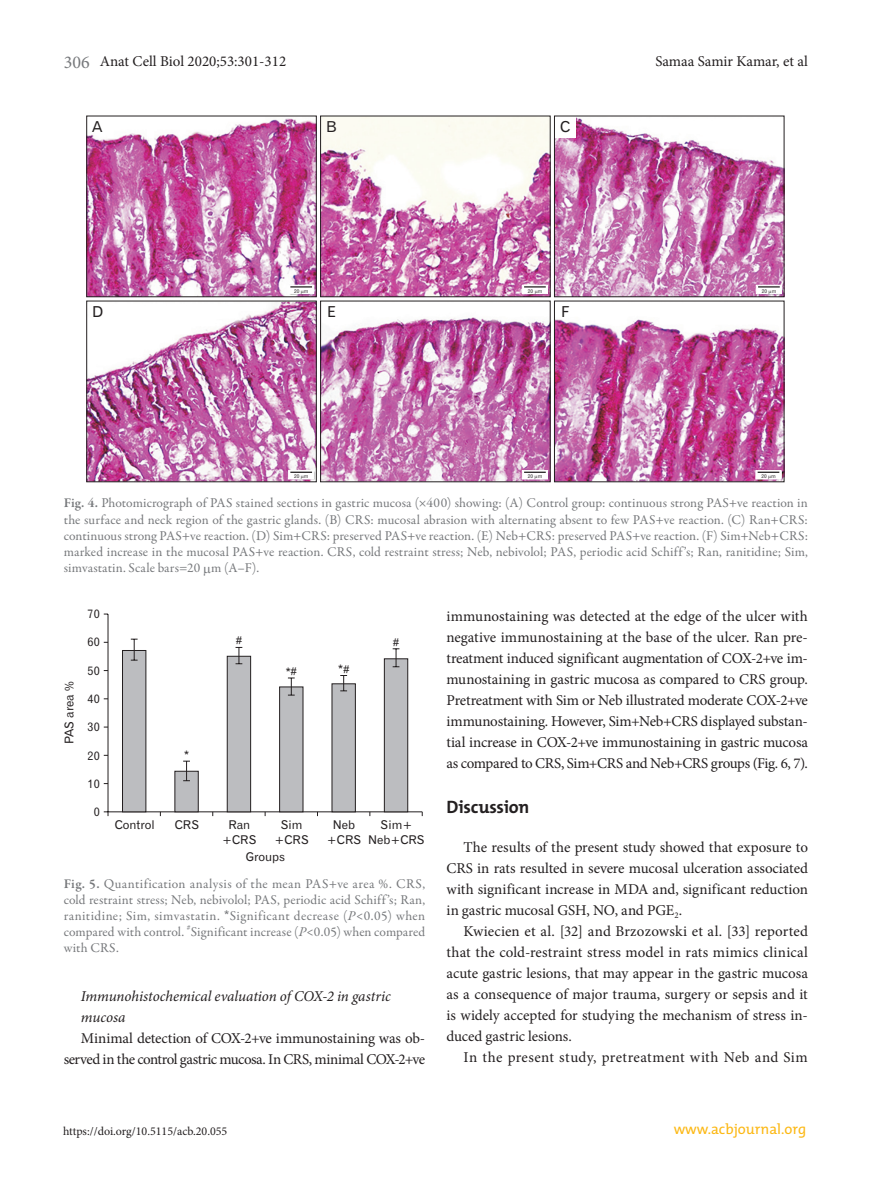
<style>
.page{position:relative;width:893px;height:1191px;background:#fff}
.page>*{position:absolute;margin:0;border:0;box-sizing:border-box;transform-origin:0 0}
.서론{font:700 18px "The Mix";letter-spacing:-.015em;color:#231f20}
.본문{font:15px/21px "Minion Pro";letter-spacing:-.005em;color:#231f20;text-align:justify}
._1__제목_2nd{font:italic 15px/21px "Minion Pro";letter-spacing:-.005em;color:#231f20}
.본문-2{font:15px "Minion Pro";letter-spacing:.02em;color:#231f20}
.t1{font:15px "Gothic 720 BT Roman B";color:#231f20}
.t2{font:14.7px "The Mix";color:#fcb814}
.그림설명{font:13.5px/16.2px "Garamond Premr Pro";letter-spacing:.01em;color:#76787b;text-align:justify}
.t3{font:12.9px "Arial";color:#231f20}
.t4{font:12px/14.4px "Gothic 720 BT Roman B";color:#231f20;text-align:center}
.t5{font:12px "Minion Pro";color:#231f20}
.t6{font:10.5px "Arial";color:#231f20}
.그림설명-2{font:7.8px "Garamond Premr Pro";color:#76787b}
.t7{font:5.25px "Gothic 720 BT Roman B";color:#231f20}
.s1{font-size:18px;color:#76787b}
.s2{font-weight:600}
.s3{font-size:10.5px}
.s4{font-family:"Arial"}
.s5{font-style:italic}
</style>
<div class="page">
<svg style="left:103px;top:613px;width:320px;height:199px"></svg>
<div style="left:122px;top:650px;width:24px;height:162px;background:#bcbdc0;border:1px solid #231f20"></div>
<svg style="left:131px;top:638px;width:7px;height:22px"></svg>
<div style="left:174px;top:771px;width:25px;height:41px;background:#bcbdc0;border:1px solid #231f20"></div>
<svg style="left:183px;top:760px;width:7px;height:21px"></svg>
<div style="left:227px;top:656px;width:24px;height:156px;background:#bcbdc0;border:1px solid #231f20"></div>
<svg style="left:236px;top:647px;width:6px;height:17px"></svg>
<div style="left:279px;top:686px;width:24px;height:126px;background:#bcbdc0;border:1px solid #231f20"></div>
<svg style="left:288px;top:677px;width:7px;height:18px"></svg>
<div style="left:332px;top:683px;width:24px;height:129px;background:#bcbdc0;border:1px solid #231f20"></div>
<svg style="left:340px;top:675px;width:7px;height:16px"></svg>
<div style="left:384px;top:658px;width:24px;height:154px;background:#bcbdc0;border:1px solid #231f20"></div>
<svg style="left:393px;top:648px;width:6px;height:19px"></svg>
<svg style="left:86px;top:116px;width:699px;height:366px"></svg>
<div style="left:288px;top:470px;width:26px;height:9px;background:#fff"></div>
<hr style="left:290px;top:471px;width:22px;height:2px;background:#231f20">
<div style="left:522px;top:470px;width:26px;height:9px;background:#fff"></div>
<hr style="left:524px;top:471px;width:22px;height:2px;background:#231f20">
<div style="left:756px;top:470px;width:25px;height:9px;background:#fff"></div>
<hr style="left:758px;top:471px;width:21px;height:2px;background:#231f20">
<div style="left:288px;top:285px;width:26px;height:9px;background:#fff"></div>
<div style="left:522px;top:285px;width:26px;height:9px;background:#fff"></div>
<div style="left:756px;top:285px;width:26px;height:9px;background:#fff"></div>
<svg style="left:290px;top:286px;width:22px;height:8px"></svg>
<svg style="left:524px;top:286px;width:22px;height:8px"></svg>
<svg style="left:758px;top:286px;width:22px;height:8px"></svg>
<p class="본문" style="left:64px;top:50px;width:224px"><span class="s1">306</span> Anat Cell Biol 2020;53:301-312</p>
<p class="본문" style="left:655px;top:50px;width:154px">Samaa Samir Kamar, et al</p>
<p class="t1" style="left:92px;top:118px;width:12px">A</p>
<p class="t1" style="left:326px;top:118px;width:12px">B</p>
<p class="t1" style="left:560px;top:118px;width:12px">C</p>
<p class="t7" style="left:294px;top:288px;width:16px">20 m</p>
<p class="t7" style="left:528px;top:288px;width:16px">20 m</p>
<p class="t7" style="left:762px;top:288px;width:16px">20 m</p>
<p class="t1" style="left:92px;top:303px;width:13px">D</p>
<p class="t1" style="left:327px;top:303px;width:10px">E</p>
<p class="t1" style="left:561px;top:303px;width:10px">F</p>
<p class="t7" style="left:294px;top:473px;width:16px">20 m</p>
<p class="t7" style="left:528px;top:473px;width:16px">20 m</p>
<p class="t7" style="left:761px;top:473px;width:16px">20 m</p>
<p class="그림설명" style="left:64px;top:495px;width:746px"><span class="s2">Fig. 4.</span> Photomicrograph of PAS stained sections in gastric mucosa (×400) showing: (A) Control group: continuous strong PAS+ve reaction in the surface and neck region of the gastric glands. (B) CRS: mucosal abrasion with alternating absent to few PAS+ve reaction. (C) Ran+CRS: continuous strong PAS+ve reaction. (D) Sim+CRS: preserved PAS+ve reaction. (E) Neb+CRS: preserved PAS+ve reaction. (F) Sim+Neb+CRS: marked increase in the mucosal PAS+ve reaction. CRS, cold restraint stress; Neb, nebivolol; PAS, periodic acid Schiff’s; Ran, ranitidine; Sim, simvastatin. Scale bars=20 m (A–F).</p>
<p class="t4" style="left:62px;top:744px;width:64px;rotate:-90deg">PAS area %</p>
<p class="t4" style="left:88px;top:607px;width:14px">70</p>
<p class="t4" style="left:88px;top:635px;width:14px">60</p>
<p class="t4" style="left:88px;top:663px;width:14px">50</p>
<p class="t4" style="left:88px;top:691px;width:14px">40</p>
<p class="t4" style="left:88px;top:720px;width:14px">30</p>
<p class="t4" style="left:88px;top:748px;width:14px">20</p>
<p class="t4" style="left:88px;top:776px;width:14px">10</p>
<p class="t4" style="left:94px;top:804px;width:8px">0</p>
<p class="t6" style="left:236px;top:636px;width:7px">#</p>
<p class="t6" style="left:393px;top:637px;width:7px">#</p>
<p class="t3" style="left:184px;top:750px;width:7px">*</p>
<p class="t3" style="left:286px;top:666px;width:12px">*<span class="s3">#</span></p>
<p class="t3" style="left:338px;top:664px;width:12px">*<span class="s3">#</span></p>
<p class="t4" style="left:115px;top:817px;width:42px">Control</p>
<p class="t4" style="left:175px;top:817px;width:26px">CRS</p>
<p class="t4" style="left:222px;top:817px;width:36px">Ran +CRS</p>
<p class="t4" style="left:274px;top:817px;width:36px">Sim +CRS</p>
<p class="t4" style="left:327px;top:817px;width:36px">Neb +CRS</p>
<p class="t4" style="left:368px;top:817px;width:58px">Sim+<br>Neb+CRS</p>
<p class="t4" style="left:246px;top:849px;width:41px">Groups</p>
<p class="그림설명" style="left:64px;top:875px;width:363px"><span class="s2">Fig. 5.</span> Quantification analysis of the mean PAS+ve area %. CRS, cold restraint stress; Neb, nebivolol; PAS, periodic acid Schiff’s; Ran, ranitidine; Sim, simvastatin. <span class="s4">*</span>Significant decrease (<span class="s5">P</span>&lt;0.05) when compared with control.</p>
<p class="그림설명-2" style="left:187px;top:922px;width:5px">#</p>
<p class="그림설명" style="left:191px;top:924px;width:236px">Significant increase (<span class="s5">P</span>&lt;0.05) when compared</p>
<p class="그림설명" style="left:64px;top:940px;width:57px">with CRS.</p>
<p class="_1__제목_2nd" style="left:81px;top:985px;width:312px">Immunohistochemical evaluation of COX-2 in gastric mucosa</p>
<p class="본문" style="left:64px;top:1027px;width:363px;text-align:right">Minimal detection of COX-2+ve immunostaining was ob&shy;served in the control gastric mucosa. In CRS, minimal COX-2+ve</p>
<p class="본문" style="left:446px;top:605px;width:363px">immunostaining was detected at the edge of the ulcer with negative immunostaining at the base of the ulcer. Ran pre&shy;treatment induced significant augmentation of COX-2+ve im&shy;munostaining in gastric mucosa as compared to CRS group.<br>Pretreatment with Sim or Neb illustrated moderate COX-2+ve immunostaining. However, Sim+Neb+CRS displayed substan&shy;tial increase in COX-2+ve immunostaining in gastric mucosa as compared to CRS, Sim+CRS and Neb+CRS groups (Fig. 6, 7).</p>
<p class="서론" style="left:446px;top:791px;width:84px">Discussion</p>
<p class="본문" style="left:446px;top:836px;width:363px;text-indent:17px">The results of the present study showed that exposure to CRS in rats resulted in severe mucosal ulceration associated with significant increase in MDA and, significant reduction in gastric mucosal GSH, NO, and PGE<sub>2</sub>.</p>
<p class="본문" style="left:446px;top:920px;width:363px;text-indent:17px">Kwiecien et al. [32] and Brzozowski et al. [33] reported that the cold-restraint stress model in rats mimics clinical acute gastric lesions, that may appear in the gastric mucosa as a consequence of major trauma, surgery or sepsis and it is widely accepted for studying the mechanism of stress in&shy;duced gastric lesions.</p>
<p class="본문-2" style="left:463px;top:1047px;width:346px">In the present study, pretreatment with Neb and Sim</p>
<p class="t5" style="left:63px;top:1123px;width:166px">https://doi.org/10.5115/acb.20.055</p>
<p class="t2" style="left:674px;top:1117px;width:134px">www.acbjournal.org</p>
</div>
